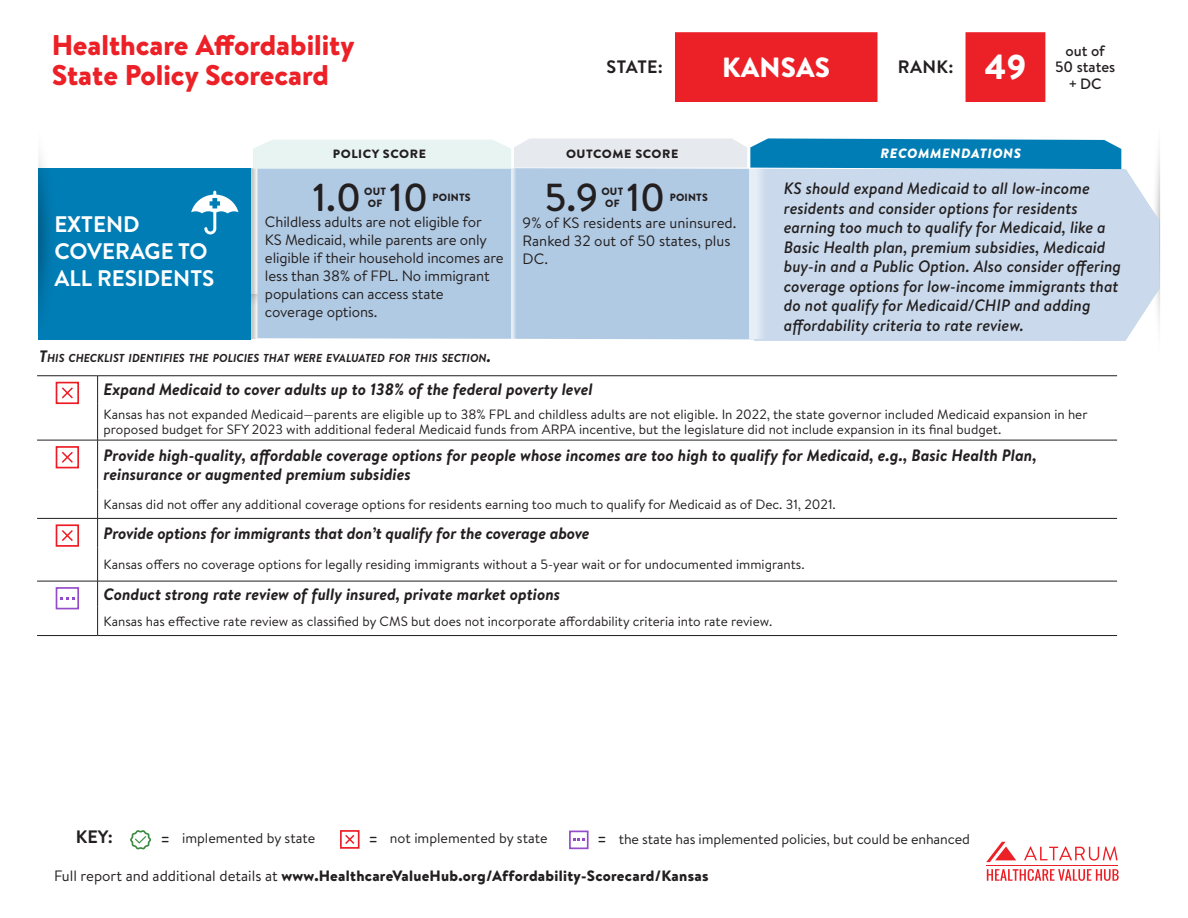
<style>
.page{position:relative;width:1188px;height:918px;background:#fff}
.page>*{position:absolute;margin:0;border:0;box-sizing:border-box;transform-origin:0 0}
.t1{font:500 39px "Brandon Text";color:#231f20}
.t2{font:900 34.5px "Brandon Text";color:#fff}
.t3{font:900 28.5px/30px "Brandon Text";color:#ec2127}
.t4{font:900 27.75px "Brandon Text";letter-spacing:.005em;color:#fff}
.t5{font:700 22.5px/27px "Brandon Text";color:#fff}
.t6{font:700 18px "Brandon Text";letter-spacing:.02em;color:#231f20}
.t7{font:italic 700 16.5px/19.5px "Brandon Text";color:#231f20}
.Recommendations_Text{font:italic 500 16.5px/19.5px "Brandon Text";color:#231f20}
.Score_Text{font:15px/18px "Brandon Text";letter-spacing:-.01em;color:#231f20}
.t8{font:900 15px "Brandon Text";letter-spacing:.02em;color:#231f20}
.t9{font:500 15px/16.5px "Brandon Text";color:#231f20;text-align:center}
.t10{font:14.25px "Brandon Text";letter-spacing:-.01em;color:#231f20}
.Checklist_Text{font:13.5px/15.5px "Brandon Text";color:#231f20}
.t11{font:italic 900 13.5px "Brandon Text";letter-spacing:.04em;color:#fff;scale:1.05 1}
.t12{font:900 12px "Brandon Text";letter-spacing:.04em;color:#231f20;scale:1.05 1}
.t13{font:italic 700 11.55px "Brandon Text";color:#231f20}
.t14{font:900 10.5px "Brandon Text";letter-spacing:.02em;color:#231f20}
.s1{font-style:inherit}
.s2{font-size:16.5px}
.s3{font-size:19.5px}
.s4{font-weight:400}
</style>
<div class="page">
<svg style="left:675px;top:32px;width:370px;height:70px"></svg>
<svg style="left:1024px;top:847px;width:94px;height:14px"></svg>
<svg style="left:986px;top:842px;width:30px;height:20px"></svg>
<svg style="left:987px;top:869px;width:132px;height:12px"></svg>
<hr style="left:987px;top:865px;width:131px;height:1px;background:#ec2127">
<svg style="left:130px;top:830px;width:21px;height:20px"></svg>
<div style="left:340px;top:830px;width:20px;height:19px;border:2px solid #ed1c24"></div>
<svg style="left:345px;top:834px;width:10px;height:10px"></svg>
<div style="left:569px;top:831px;width:20px;height:18px;border:2px solid #944dc9"></div>
<svg style="left:573px;top:839px;width:12px;height:2px"></svg>
<div style="left:258px;top:168px;width:864px;height:172px;background:#b1cae3"></div>
<div style="left:38px;top:168px;width:213px;height:172px;background:#007db5"></div>
<svg style="left:251px;top:168px;width:7px;height:171px"></svg>
<svg style="left:38px;top:155px;width:11px;height:155px"></svg>
<svg style="left:1157px;top:149px;width:3px;height:177px"></svg>
<div style="left:754px;top:169px;width:405px;height:172px;background:#cadaec"></div>
<svg style="left:511px;top:169px;width:6px;height:170px"></svg>
<svg style="left:749px;top:169px;width:19px;height:170px;background:#dbe5f1"></svg>
<svg style="left:191px;top:191px;width:47px;height:43px"></svg>
<svg style="left:253px;top:138px;width:868px;height:31px;background:#8cc2d9"></svg>
<hr style="left:37px;top:440px;width:61px;height:1px;background:#231f20">
<hr style="left:98px;top:440px;width:1019px;height:1px;background:#231f20">
<hr style="left:37px;top:518px;width:61px;height:1px;background:#231f20">
<hr style="left:98px;top:518px;width:1019px;height:1px;background:#231f20">
<hr style="left:37px;top:581px;width:61px;height:1px;background:#231f20">
<hr style="left:98px;top:581px;width:1019px;height:1px;background:#231f20">
<hr style="left:37px;top:635px;width:61px;height:1px;background:#231f20">
<hr style="left:98px;top:635px;width:1019px;height:1px;background:#231f20">
<hr style="left:37px;top:375px;width:61px;height:1px;background:#231f20">
<hr style="left:98px;top:375px;width:1019px;height:1px;background:#231f20">
<svg style="left:97px;top:376px;width:1px;height:27px"></svg>
<hr style="left:97px;top:403px;width:1px;height:37px;background:#231f20">
<hr style="left:97px;top:440px;width:1px;height:50px;background:#231f20">
<svg style="left:97px;top:490px;width:1px;height:58px"></svg>
<hr style="left:97px;top:548px;width:1px;height:33px;background:#231f20">
<svg style="left:97px;top:581px;width:1px;height:54px"></svg>
<div style="left:56px;top:382px;width:23px;height:22px;border:2px solid #ed1c24"></div>
<svg style="left:62px;top:387px;width:11px;height:12px"></svg>
<div style="left:56px;top:446px;width:23px;height:22px;border:2px solid #ed1c24"></div>
<svg style="left:62px;top:451px;width:11px;height:12px"></svg>
<div style="left:56px;top:524px;width:23px;height:23px;border:2px solid #ed1c24"></div>
<svg style="left:62px;top:530px;width:11px;height:11px"></svg>
<div style="left:56px;top:587px;width:23px;height:22px;border:2px solid #944dc9"></div>
<svg style="left:60px;top:597px;width:14px;height:3px"></svg>
<p class="t3" style="left:52px;top:30px;width:304px">Healthcare Affordability<br>State Policy Scorecard</p>
<p class="t6" style="left:607px;top:55px;width:58px">STATE:</p>
<p class="t4" style="left:722px;top:48px;width:109px">KANSAS</p>
<p class="t6" style="left:898px;top:55px;width:57px">RANK<span class="s1">:</span></p>
<p class="t2" style="left:984px;top:43px;width:44px">49</p>
<p class="t9" style="left:1055px;top:42px;width:62px">out of<br>50 states + DC</p>
<p class="t5" style="left:54px;top:210px;width:162px">EXTEND<br>COVERAGE TO<br>ALL RESIDENTS</p>
<p class="t12" style="left:333px;top:145px;width:90px">POLICY SCORE</p>
<p class="t12" style="left:566px;top:145px;width:108px">OUTCOME SCORE</p>
<p class="t11" style="left:881px;top:144px;width:135px">RECOMMENDATIONS</p>
<p class="t1" style="left:312px;top:171px;width:50px">1.0</p>
<p class="t14" style="left:364px;top:184px;width:23px">OUT</p>
<p class="t1" style="left:389px;top:171px;width:40px">10</p>
<p class="t14" style="left:432px;top:190px;width:40px">POINTS</p>
<p class="t1" style="left:545px;top:171px;width:55px">5.9</p>
<p class="t14" style="left:601px;top:184px;width:23px">OUT</p>
<p class="t1" style="left:626px;top:171px;width:40px">10</p>
<p class="t14" style="left:670px;top:190px;width:40px">POINTS</p>
<p class="t14" style="left:368px;top:196px;width:16px">OF</p>
<p class="t14" style="left:605px;top:196px;width:16px">OF</p>
<p class="Score_Text" style="left:265px;top:212px;width:240px">Childless adults are not eligible for<br>KS Medicaid, while parents are only eligible if their household incomes are less than 38% of FPL. No immigrant populations can access state coverage options.</p>
<p class="Score_Text" style="left:523px;top:213px;width:215px">9% of KS residents are uninsured.<br>Ranked 32 out of 50 states, plus<br>DC.</p>
<p class="Recommendations_Text" style="left:784px;top:179px;width:339px">KS should expand Medicaid to all low-income residents and consider options for residents earning too much to qualify for Medicaid, like a Basic Health plan, premium subsidies, Medicaid buy-in and a Public Option. Also consider offering coverage options for low-income immigrants that do not qualify for Medicaid/CHIP and adding affordability criteria to rate review.</p>
<p class="t13" style="left:39px;top:349px;width:454px"><span class="s2">T</span>HIS CHECKLIST IDENTIFIES THE POLICIES THAT WERE EVALUATED FOR THIS SECTION<span class="s2">.</span></p>
<p class="t7" style="left:104px;top:379px;width:491px">Expand Medicaid to cover adults up to 138% of the federal poverty level</p>
<p class="Checklist_Text" style="left:104px;top:406px;width:985px">Kansas has not expanded Medicaid—parents are eligible up to 38% FPL and childless adults are not eligible. In 2022, the state governor included Medicaid expansion in her proposed budget for SFY 2023 with additional federal Medicaid funds from ARPA incentive, but the legislature did not include expansion in its final budget.</p>
<p class="t7" style="left:104px;top:445px;width:935px">Provide high-quality, affordable coverage options for people whose incomes are too high to qualify for Medicaid, e.g., Basic Health Plan, reinsurance or augmented premium subsidies</p>
<p class="Checklist_Text" style="left:104px;top:496px;width:734px">Kansas did not offer any additional coverage options for residents earning too much to qualify for Medicaid as of Dec. 31, 2021.</p>
<p class="t7" style="left:104px;top:523px;width:488px">Provide options for immigrants that don’t qualify for the coverage above</p>
<p class="Checklist_Text" style="left:104px;top:556px;width:703px">Kansas offers no coverage options for legally residing immigrants without a 5-year wait or for undocumented immigrants.</p>
<p class="t7" style="left:104px;top:584px;width:458px">Conduct strong rate review of fully insured, private market options</p>
<p class="Checklist_Text" style="left:104px;top:613px;width:670px">Kansas has effective rate review as classified by CMS but does not incorporate affordability criteria into rate review.</p>
<p class="t6" style="left:76px;top:825px;width:38px">KEY:</p>
<p class="t10" style="left:160px;top:829px;width:157px"><span class="s3">=</span> implemented by state</p>
<p class="t10" style="left:367px;top:829px;width:182px"><span class="s3">=</span> not implemented by state</p>
<p class="t10" style="left:596px;top:829px;width:375px"><span class="s3">=</span> the state has implemented policies, but could be enhanced</p>
<p class="t8" style="left:54px;top:865px;width:656px"><span class="s4">Full report and additional details at</span> www.HealthcareValueHub.org/Affordability-Scorecard/Kansas</p>
</div>
